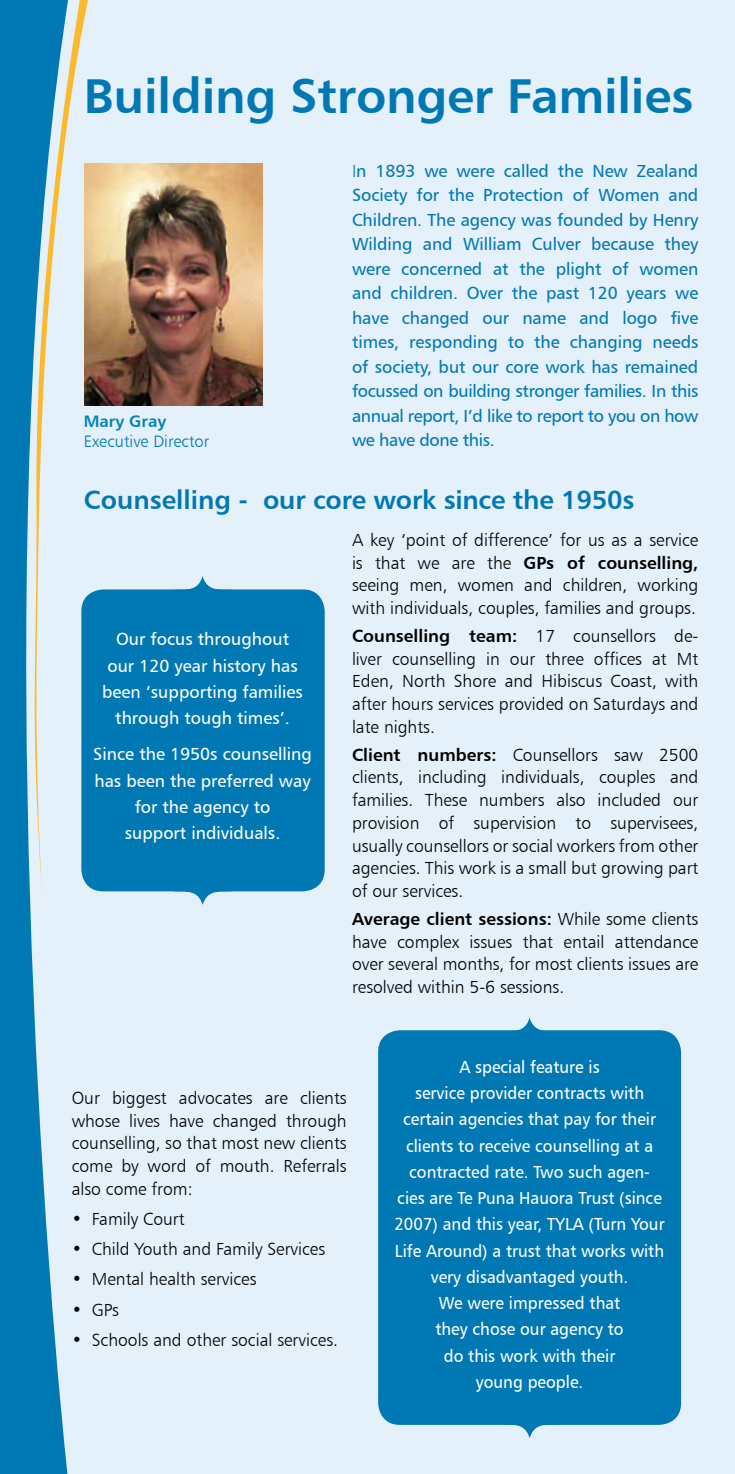
<style>
.page{position:relative;width:735px;height:1474px;background:#fff}
.page>*{position:absolute;margin:0;border:0;box-sizing:border-box;transform-origin:0 0}
.t1{font:49px "Humanist 777 BT Bold B";letter-spacing:-.005em;color:#0078b4}
.t2{font:26.25px "Humanist 777 BT Bold B";letter-spacing:-.01em;color:#0078b4}
.t3{font:17.5px/22.8px "Humanist 777 BT Light B";color:#000;text-align:justify}
.t4{font:17.5px/24.5px "Humanist 777 BT Roman B";letter-spacing:-.02em;color:#0078b4;text-align:justify}
.t5{font:17.5px/26.2px "Humanist 777 BT Roman B";color:#fff;text-align:center;scale:.95 1}
.t6{font:17.5px/26.2px "Humanist 777 BT Roman B";color:#fff;text-align:center}
.t7{font:17.5px "Humanist 777 BT Bold B";color:#000}
.t8{font:16.62px "Humanist 777 BT Light B";color:#0078b4}
.t9{font:16.62px "Humanist 777 BT Bold B";color:#0083bc}
.s1{font-family:"Humanist 777 BT Light B"}
.s2{font-family:"Humanist 777 BT Bold B"}
</style>
<div class="page">
<div style="left:0;top:0;width:734px;height:1473px;background:#e4f0fa"></div>
<img style="left:91px;top:164px;width:172px;height:241px">
<svg style="left:0;top:0;width:68px;height:1473px;fill:#0078b4"></svg>
<svg style="left:28px;top:0;width:63px;height:902px"></svg>
<div style="left:378px;top:1030px;width:302px;height:394px;background:#0078b4;border-radius:22px"></div>
<svg style="left:489px;top:1018px;width:80px;height:13px"></svg>
<svg style="left:489px;top:1424px;width:80px;height:13px"></svg>
<div style="left:81px;top:589px;width:243px;height:302px;background:#0078b4;border-radius:22px"></div>
<svg style="left:162px;top:576px;width:81px;height:14px"></svg>
<svg style="left:162px;top:891px;width:81px;height:14px"></svg>
<h1 class="t1" style="left:84px;top:65px;width:610px">Building Stronger Families</h1>
<p class="t9" style="left:84px;top:410px;width:84px">Mary Gray</p>
<p class="t8" style="left:84px;top:431px;width:127px">Executive Director</p>
<p class="t4" style="left:352px;top:158px;width:348px"><span class="s1">I</span>n 1893 we were called the New Zealand Society for the Protection of Women and Children. The agency was founded by Henry Wilding and William Culver because they were concerned at the plight of women and children. Over the past 120 years we have changed our name and logo five times, responding to the changing needs of society, but our core work has remained focussed on building stronger families. In this annual report, I’d like to report to you on how we have done this.</p>
<h2 class="t2" style="left:84px;top:483px;width:551px">Counselling - our core work since the 1950s</h2>
<p class="t6" style="left:102px;top:626px;width:202px">Our focus throughout our 120 year history has been ‘supporting families through tough times’.</p>
<p class="t6" style="left:93px;top:740px;width:220px">Since the 1950s counselling has been the preferred way for the agency to<br>support individuals.</p>
<p class="t3" style="left:352px;top:528px;width:348px">A key ‘point of difference’ for us as a service</p>
<p class="t7" style="left:352px;top:551px;width:348px"><span class="s1">is that we are the</span> GPs of counselling,</p>
<p class="t3" style="left:352px;top:573px;width:347px">seeing men, women and children, working with individuals, couples, families and groups.</p>
<p class="t7" style="left:352px;top:624px;width:348px">Counselling team: <span class="s1">17 counsellors de-</span></p>
<p class="t3" style="left:352px;top:647px;width:347px">liver counselling in our three offices at Mt Eden, North Shore and Hibiscus Coast, with after hours services provided on Saturdays and late nights.</p>
<p class="t3" style="left:352px;top:743px;width:348px"><span class="s2">Client numbers:</span> Counsellors saw 2500 clients, including individuals, couples and families. These numbers also included our provision of supervision to supervisees, usually counsellors or social workers from other agencies. This work is a small but growing part of our services.</p>
<p class="t7" style="left:352px;top:907px;width:348px">Average client sessions: <span class="s1">While some clients</span></p>
<p class="t3" style="left:352px;top:930px;width:348px">have complex issues that entail attendance over several months, for most clients issues are resolved within 5-6 sessions.</p>
<p class="t3" style="left:72px;top:1086px;width:276px">Our biggest advocates are clients whose lives have changed through counselling, so that most new clients come by word of mouth. Referrals also come from:</p>
<p class="t3" style="left:72px;top:1207px;width:114px">• Family Court</p>
<p class="t3" style="left:72px;top:1237px;width:255px">• Child Youth and Family Services</p>
<p class="t3" style="left:72px;top:1267px;width:186px">• Mental health services</p>
<p class="t3" style="left:72px;top:1297px;width:49px">• GPs</p>
<p class="t3" style="left:72px;top:1327px;width:268px">• Schools and other social services.</p>
<p class="t5" style="left:394px;top:1053px;width:286px">A special feature is<br>service provider contracts with certain agencies that pay for their clients to receive counselling at a contracted rate. Two such agen&shy;cies are Te Puna Hauora Trust (since<br>2007) and this year, TYLA (Turn Your<br>Life Around) a trust that works with very disadvantaged youth.<br>We were impressed that<br>they chose our agency to<br>do this work with their<br>young people.</p>
</div>
